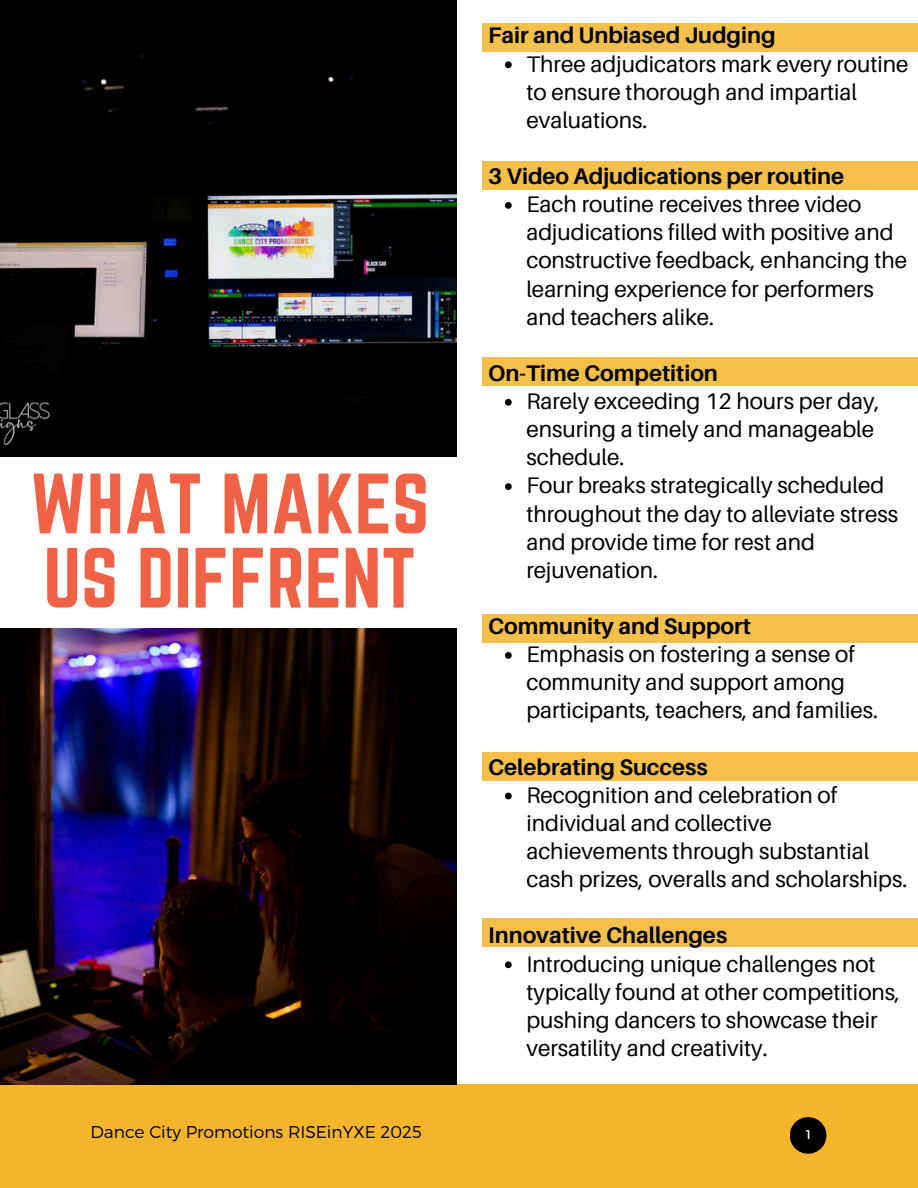
<style>
.page{position:relative;width:918px;height:1188px;background:#fff}
.page>*{position:absolute;margin:0;border:0;box-sizing:border-box;transform-origin:0 0}
.t1{font:74.7px/74.2px "Norwester";color:#f06246}
.t2{font:22.5px/28.2px "Aileron";color:#000}
.t3{font:700 22.5px "Aileron";color:#000}
.t4{font:300 17.1px "Montserrat";color:#000}
.t5{font:12.45px "Montserrat";color:#fff}
</style>
<div class="page">
<div style="left:0;top:1085px;width:918px;height:103px;background:#f4b52a"></div>
<svg style="left:790px;top:1117px;width:36px;height:37px"></svg>
<img style="left:0;top:0;width:457px;height:457px">
<img style="left:0;top:628px;width:457px;height:457px">
<div style="left:482px;top:23px;width:436px;height:28px;background:#f5c04a"></div>
<div style="left:482px;top:162px;width:436px;height:28px;background:#f5c04a"></div>
<div style="left:482px;top:358px;width:436px;height:28px;background:#f5c04a"></div>
<div style="left:482px;top:614px;width:436px;height:28px;background:#f5c04a"></div>
<div style="left:482px;top:752px;width:436px;height:28px;background:#f5c04a"></div>
<div style="left:482px;top:919px;width:436px;height:28px;background:#f5c04a"></div>
<svg style="left:505px;top:61px;width:7px;height:7px"></svg>
<svg style="left:505px;top:202px;width:7px;height:7px"></svg>
<svg style="left:505px;top:399px;width:7px;height:7px"></svg>
<svg style="left:505px;top:483px;width:7px;height:7px"></svg>
<svg style="left:505px;top:652px;width:7px;height:7px"></svg>
<svg style="left:505px;top:793px;width:7px;height:6px"></svg>
<svg style="left:505px;top:961px;width:7px;height:7px"></svg>
<p class="t1" style="left:30px;top:466px;width:401px">WHAT MAKES<br>US DIFFRENT</p>
<p class="t3" style="left:488px;top:22px;width:289px">Fair and Unbiased Judging</p>
<h2 class="t2" style="left:526px;top:49px;width:384px">Three adjudicators mark every routine to ensure thorough and impartial evaluations.</h2>
<p class="t3" style="left:488px;top:162px;width:358px">3 Video Adjudications per routine</p>
<h2 class="t2" style="left:526px;top:190px;width:382px">Each routine receives three video adjudications filled with positive and constructive feedback, enhancing the learning experience for performers and teachers alike.</h2>
<p class="t3" style="left:488px;top:359px;width:231px">On-Time Competition</p>
<h2 class="t2" style="left:526px;top:387px;width:355px">Rarely exceeding 12 hours per day, ensuring a timely and manageable schedule.</h2>
<p class="t2" style="left:526px;top:471px;width:373px">Four breaks strategically scheduled throughout the day to alleviate stress and provide time for rest and rejuvenation.</p>
<p class="t3" style="left:488px;top:612px;width:264px">Community and Support</p>
<h2 class="t2" style="left:526px;top:640px;width:353px">Emphasis on fostering a sense of community and support among participants, teachers, and families.</h2>
<p class="t3" style="left:488px;top:753px;width:221px">Celebrating Success</p>
<h2 class="t2" style="left:526px;top:780px;width:382px">Recognition and celebration of individual and collective achievements through substantial cash prizes, overalls and scholarships.</h2>
<p class="t3" style="left:488px;top:922px;width:241px">Innovative Challenges</p>
<h2 class="t2" style="left:526px;top:949px;width:375px">Introducing unique challenges not typically found at other competitions, pushing dancers to showcase their versatility and creativity.</h2>
<p class="t4" style="left:90px;top:1121px;width:333px">Dance City Promotions RISEinYXE 2025</p>
<p class="t5" style="left:806px;top:1126px;width:6px">1</p>
</div>
